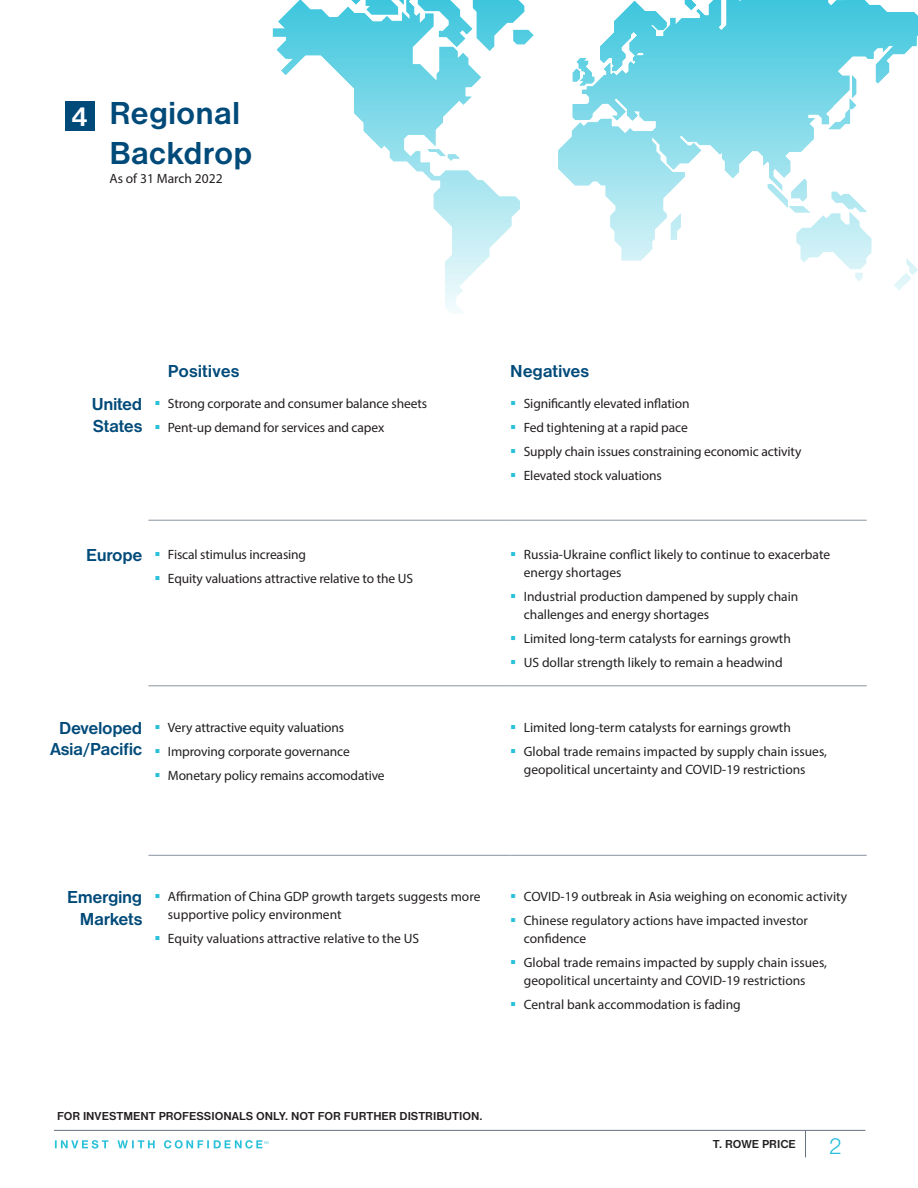
<style>
.page{position:relative;width:918px;height:1188px;background:#fff}
.page>*{position:absolute;margin:0;border:0;box-sizing:border-box;transform-origin:0 0}
.t1{font:700 33px/39.6px "Nimbus San D";color:#004a79}
.t2{font:700 28.05px "Nimbus San D";color:#fff}
.t3{font:24px "Nimbus Sans Novus D";color:#29c0da}
.Paragraph_Style_1{font:700 18px/21.6px "Nimbus San D";letter-spacing:-.02em;color:#004a79}
.Investment_Team_Bull{font:700 18px "Nimbus San D";letter-spacing:-.005em;color:#004a79}
.t4{font:13.5px/18px "Myriad Pro";color:#231f20}
.Footnote{font:700 12px "Nimbus San D";color:#231f20}
.s1{color:#29c0da}
</style>
<div class="page">
<svg style="left:272px;top:0;width:646px;height:313px"></svg>
<hr style="left:148px;top:520px;width:362px;height:1px;background:#8a94a0">
<hr style="left:510px;top:520px;width:357px;height:1px;background:#8a94a0">
<hr style="left:148px;top:685px;width:362px;height:1px;background:#8a94a0">
<hr style="left:510px;top:685px;width:357px;height:1px;background:#8a94a0">
<hr style="left:148px;top:855px;width:362px;height:1px;background:#8a94a0">
<hr style="left:510px;top:855px;width:357px;height:1px;background:#8a94a0">
<div style="left:65px;top:101px;width:30px;height:30px;background:#004a79"></div>
<svg style="left:55px;top:1140px;width:213px;height:9px"></svg>
<hr style="left:54px;top:1130px;width:811px;height:1px;background:#65717f">
<svg style="left:805px;top:1131px;width:1px;height:26px"></svg>
<p class="t2" style="left:71px;top:100px;width:19px">4</p>
<p class="t1" style="left:110px;top:94px;width:144px">Regional<br>Backdrop</p>
<p class="t4" style="left:110px;top:170px;width:115px">As of 31 March 2022</p>
<p class="Investment_Team_Bull" style="left:168px;top:361px;width:73px">Positives</p>
<p class="Investment_Team_Bull" style="left:510px;top:361px;width:80px">Negatives</p>
<p class="Paragraph_Style_1" style="left:92px;top:394px;width:52px">United<br>States</p>
<p class="t4" style="left:154px;top:394px;width:274px"><span class="s1">▪</span> Strong corporate and consumer balance sheets</p>
<p class="t4" style="left:154px;top:418px;width:231px"><span class="s1">▪</span> Pent-up demand for services and capex</p>
<p class="Paragraph_Style_1" style="left:86px;top:544px;width:58px">Europe</p>
<p class="t4" style="left:154px;top:545px;width:153px"><span class="s1">▪</span> Fiscal stimulus increasing</p>
<p class="t4" style="left:154px;top:569px;width:260px"><span class="s1">▪</span> Equity valuations attractive relative to the US</p>
<p class="Paragraph_Style_1" style="left:50px;top:717px;width:94px;text-align:center">Developed<br>Asia/Pacific</p>
<p class="t4" style="left:154px;top:718px;width:191px"><span class="s1">▪</span> Very attractive equity valuations</p>
<p class="t4" style="left:154px;top:742px;width:197px"><span class="s1">▪</span> Improving corporate governance</p>
<p class="t4" style="left:154px;top:766px;width:232px"><span class="s1">▪</span> Monetary policy remains accomodative</p>
<p class="t4" style="left:510px;top:394px;width:181px"><span class="s1">▪</span> Significantly elevated inflation</p>
<p class="t4" style="left:510px;top:418px;width:179px"><span class="s1">▪</span> Fed tightening at a rapid pace</p>
<p class="t4" style="left:510px;top:442px;width:293px"><span class="s1">▪</span> Supply chain issues constraining economic activity</p>
<p class="t4" style="left:510px;top:466px;width:153px"><span class="s1">▪</span> Elevated stock valuations</p>
<p class="t4" style="left:524px;top:545px;width:308px;text-indent:-14px"><span class="s1">▪</span> Russia-Ukraine conflict likely to continue to exacerbate energy shortages</p>
<p class="t4" style="left:524px;top:587px;width:276px;text-indent:-14px"><span class="s1">▪</span> Industrial production dampened by supply chain challenges and energy shortages</p>
<p class="t4" style="left:510px;top:629px;width:282px"><span class="s1">▪</span> Limited long-term catalysts for earnings growth</p>
<p class="t4" style="left:510px;top:653px;width:274px"><span class="s1">▪</span> US dollar strength likely to remain a headwind</p>
<p class="t4" style="left:510px;top:718px;width:282px"><span class="s1">▪</span> Limited long-term catalysts for earnings growth</p>
<p class="t4" style="left:510px;top:742px;width:318px;text-align:center"><span class="s1">▪</span> Global trade remains impacted by supply chain issues, geopolitical uncertainty and COVID-19 restrictions</p>
<p class="Paragraph_Style_1" style="left:67px;top:887px;width:77px;text-align:right">Emerging<br>Markets</p>
<p class="t4" style="left:168px;top:888px;width:314px;text-indent:-14px"><span class="s1">▪</span> Affirmation of China GDP growth targets suggests more supportive policy environment</p>
<p class="t4" style="left:154px;top:930px;width:266px"><span class="s1">▪</span> Equity valuations attractive relative to the US</p>
<p class="t4" style="left:510px;top:888px;width:338px"><span class="s1">▪</span> COVID-19 outbreak in Asia weighing on economic activity</p>
<p class="t4" style="left:524px;top:912px;width:286px;text-indent:-14px"><span class="s1">▪</span> Chinese regulatory actions have impacted investor confidence</p>
<p class="t4" style="left:510px;top:954px;width:318px;text-align:center"><span class="s1">▪</span> Global trade remains impacted by supply chain issues, geopolitical uncertainty and COVID-19 restrictions</p>
<p class="t4" style="left:510px;top:996px;width:232px"><span class="s1">▪</span> Central bank accommodation is fading</p>
<p class="Footnote" style="left:57px;top:1109px;width:427px">FOR INVESTMENT PROFESSIONALS ONLY. NOT FOR FURTHER DISTRIBUTION.</p>
<p class="Footnote" style="left:713px;top:1137px;width:85px">T. ROWE PRICE</p>
<p class="t3" style="left:829px;top:1132px;width:14px">2</p>
</div>
